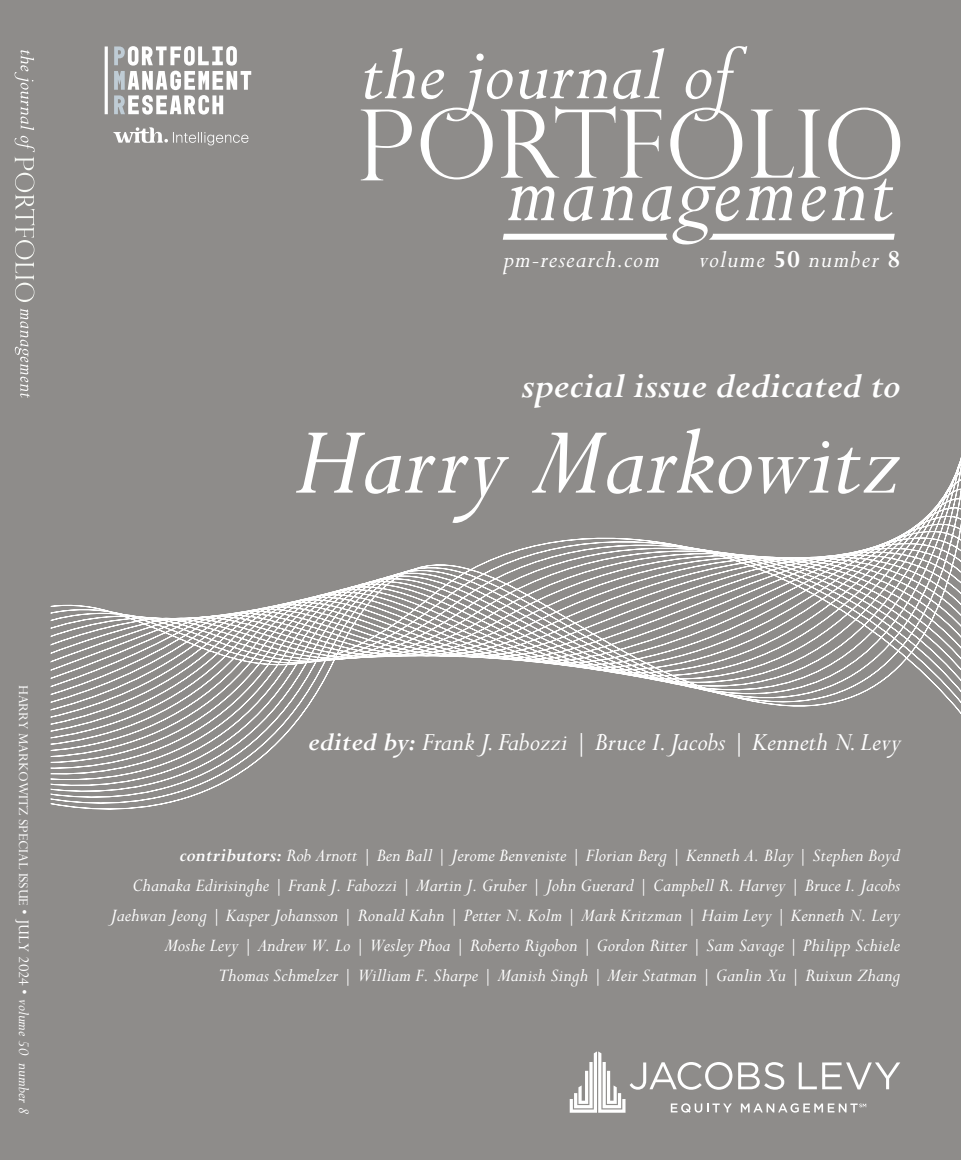
<style>
.page{position:relative;width:961px;height:1160px;background:#8e8c8a}
.page>*{position:absolute;margin:0;border:0;box-sizing:border-box;transform-origin:0 0}
.t1{font:italic 108px "Perpetua Std";color:#fff}
.t2{font:italic 700 39px "Perpetua Std";color:#fff}
.t3{font:italic 28.5px "Perpetua Std";color:#fff}
.t4{font:italic 27px "Perpetua Std";letter-spacing:.035em;color:#fff}
.t5{font:italic 20.25px/30px "Perpetua Std";color:#fff;text-align:right}
.t6{font:15px "Perpetua Std";letter-spacing:-.01em;color:#fff}
.s1{font-size:16.5px}
.s2{font-style:italic;font-size:16.5px}
.s3{font-weight:700;font-style:normal}
.s4{font-weight:700}
</style>
<div class="page">
<svg style="left:15px;top:309px;width:15px;height:89px"></svg>
<svg style="left:15px;top:136px;width:20px;height:166px"></svg>
<svg style="left:15px;top:50px;width:19px;height:80px"></svg>
<svg style="left:361px;top:110px;width:51px;height:70px"></svg>
<svg style="left:365px;top:48px;width:50px;height:51px"></svg>
<svg style="left:421px;top:46px;width:479px;height:198px"></svg>
<svg style="left:51px;top:457px;width:910px;height:353px"></svg>
<svg style="left:114px;top:46px;width:137px;height:69px"></svg>
<hr style="left:105px;top:46px;width:3px;height:68px;background:#fff">
<svg style="left:113px;top:127px;width:136px;height:18px"></svg>
<svg style="left:570px;top:1051px;width:162px;height:62px"></svg>
<svg style="left:738px;top:1062px;width:46px;height:28px"></svg>
<svg style="left:799px;top:1062px;width:101px;height:27px"></svg>
<svg style="left:741px;top:1103px;width:125px;height:10px"></svg>
<p class="t6" style="left:31px;top:685px;width:431px;rotate:90deg">HARRY MARKOWITZ SPECIAL ISSUE <span class="s1">• JULY 2024 •</span> <span class="s2">volume 50 number 8</span></p>
<p class="t4" style="left:503px;top:246px;width:157px">pm-research.com</p>
<p class="t4" style="left:699px;top:246px;width:203px">volume <span class="s3">50</span> number <span class="s3">8</span></p>
<p class="t2" style="left:521px;top:365px;width:380px">special issue dedicated to</p>
<p class="t1" style="left:295px;top:408px;width:608px">Harry Markowitz</p>
<p class="t3" style="left:308px;top:728px;width:594px"><span class="s4">edited by:</span> Frank J. Fabozzi | Bruce I. Jacobs | Kenneth N. Levy</p>
<p class="t5" style="left:111px;top:840px;width:791px"><span class="s4">contributors:</span> Rob Arnott | Ben Ball | Jerome Benveniste | Florian Berg | Kenneth A. Blay | Stephen Boyd<br>Chanaka Edirisinghe | Frank J. Fabozzi | Martin J. Gruber | John Guerard | Campbell R. Harvey | Bruce I. Jacobs Jaehwan Jeong | Kasper Johansson | Ronald Kahn | Petter N. Kolm | Mark Kritzman | Haim Levy | Kenneth N. Levy Moshe Levy | Andrew W. Lo | Wesley Phoa | Roberto Rigobon | Gordon Ritter | Sam Savage | Philipp Schiele Thomas Schmelzer | William F. Sharpe | Manish Singh | Meir Statman | Ganlin Xu | Ruixun Zhang</p>
</div>
